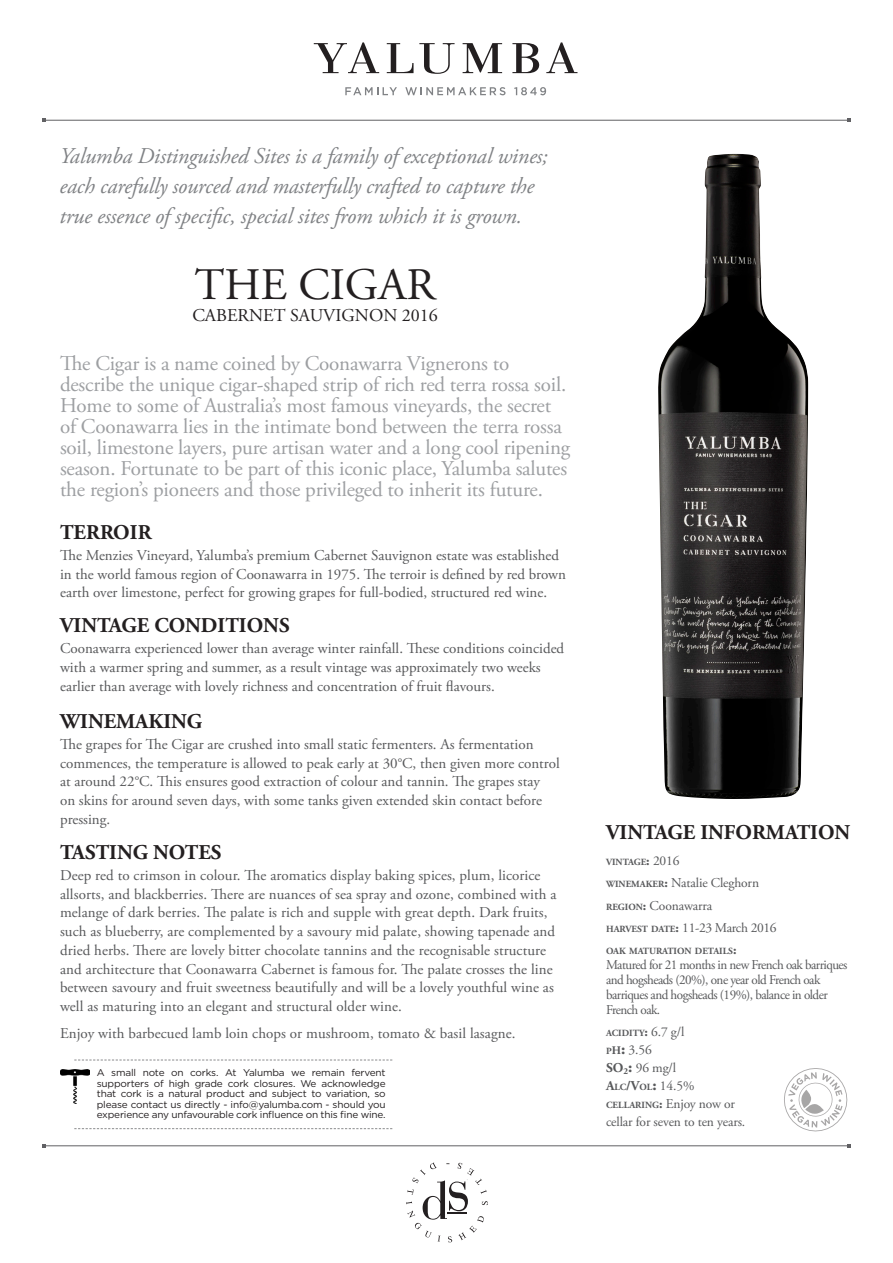
<style>
.page{position:relative;width:893px;height:1263px;background:#fff}
.page>*{position:absolute;margin:0;border:0;box-sizing:border-box;transform-origin:0 0}
.t1{font:45px "Adobe Garamond Pro";color:#231f20}
.Body1{font:italic 22.5px/30px "Adobe Garamond Pro";letter-spacing:-.01em;color:#808285}
.Body1-2{font:21px/21px "Adobe Garamond Pro";letter-spacing:-.01em;color:#9d9fa2}
.Body1-3{font:700 21px "Adobe Garamond Pro";color:#231f20}
.Med_Cd{font:700 21px "Adobe Garamond Pro";color:#231f20}
.t2{font:18px "Adobe Garamond Pro";color:#231f20}
.Body1-4{font:15px/18.8px "Adobe Garamond Pro";color:#57585a}
.t3{font:13.5px/15px "Adobe Garamond Pro";letter-spacing:-.04em;color:#57585a}
.t4{font:13.5px "Adobe Garamond Pro";letter-spacing:-.01em;color:#57585a}
.t5{font:9.75px/10.5px "Gotham";letter-spacing:-.02em;color:#231f20;text-align:justify}
.t6{font:700 9.45px "Adobe Garamond Pro";color:#57585a}
.s1{font-size:13.5px}
.s2{font-weight:400;font-size:13.5px}
.s3{font-weight:700;font-size:9.45px}
.s4{font-weight:700}
.s5{font-weight:700;font-size:11.55px}
.s6{font-weight:700;font-size:16.5px}
</style>
<div class="page">
<img style="left:658px;top:154px;width:150px;height:645px">
<svg style="left:406px;top:1162px;width:82px;height:80px"></svg>
<hr style="left:44px;top:120px;width:805px;height:1px;background:#616164">
<hr style="left:44px;top:1145px;width:805px;height:1px;background:#616164">
<svg style="left:345px;top:87px;width:52px;height:8px"></svg>
<svg style="left:405px;top:87px;width:100px;height:8px"></svg>
<svg style="left:514px;top:87px;width:32px;height:8px"></svg>
<svg style="left:314px;top:42px;width:263px;height:32px"></svg>
<svg style="left:74px;top:1060px;width:318px;height:1px"></svg>
<svg style="left:74px;top:1128px;width:318px;height:1px"></svg>
<img style="left:60px;top:1069px;width:29px;height:34px">
<svg style="left:784px;top:1068px;width:63px;height:63px"></svg>
<p class="Body1" style="left:60px;top:141px;width:490px">Yalumba Distinguished Sites is a family of exceptional wines;</p>
<p class="Body1" style="left:60px;top:171px;width:476px">each carefully sourced and masterfully crafted to capture the true essence of specific, special sites from which it is grown.</p>
<p class="t1" style="left:195px;top:258px;width:242px">THE CIGAR</p>
<p class="t2" style="left:192px;top:305px;width:247px">CABERNET SAUVIGNON 2016</p>
<p class="Body1-2" style="left:60px;top:354px;width:512px">The Cigar is a name coined by Coonawarra Vignerons to describe the unique cigar-shaped strip of rich red terra rossa soil.<br>Home to some of Australia’s most famous vineyards, the secret of Coonawarra lies in the intimate bond between the terra rossa soil, limestone layers, pure artisan water and a long cool ripening season. Fortunate to be part of this iconic place, Yalumba salutes the region’s pioneers and those privileged to inherit its future.</p>
<p class="Body1-3" style="left:60px;top:520px;width:93px">TERROIR</p>
<p class="Body1-4" style="left:60px;top:546px;width:507px">The Menzies Vineyard, Yalumba’s premium Cabernet Sauvignon estate was established in the world famous region of Coonawarra in 1975. The terroir is defined by red brown earth over limestone, perfect for growing grapes for full-bodied, structured red wine.</p>
<p class="Body1-3" style="left:60px;top:613px;width:231px">VINTAGE CONDITIONS</p>
<p class="Body1-4" style="left:60px;top:640px;width:506px">Coonawarra experienced lower than average winter rainfall. These conditions coincided with a warmer spring and summer, as a result vintage was approximately two weeks earlier than average with lovely richness and concentration of fruit flavours.</p>
<p class="Body1-3" style="left:60px;top:709px;width:144px">WINEMAKING</p>
<p class="Body1-4" style="left:60px;top:735px;width:501px">The grapes for The Cigar are crushed into small static fermenters. As fermentation commences, the temperature is allowed to peak early at 30°C, then given more control at around 22°C. This ensures good extraction of colour and tannin. The grapes stay<br>on skins for around seven days, with some tanks given extended skin contact before pressing.</p>
<p class="Body1-3" style="left:60px;top:840px;width:163px">TASTING NOTES</p>
<p class="Body1-4" style="left:60px;top:866px;width:498px">Deep red to crimson in colour. The aromatics display baking spices, plum, licorice allsorts, and blackberries. There are nuances of sea spray and ozone, combined with a melange of dark berries. The palate is rich and supple with great depth. Dark fruits, such as blueberry, are complemented by a savoury mid palate, showing tapenade and dried herbs. There are lovely bitter chocolate tannins and the recognisable structure and architecture that Coonawarra Cabernet is famous for. The palate crosses the line between savoury and fruit sweetness beautifully and will be a lovely youthful wine as well as maturing into an elegant and structural older wine.</p>
<p class="Body1-4" style="left:60px;top:1025px;width:457px">Enjoy with barbecued lamb loin chops or mushroom, tomato &amp; basil lasagne.</p>
<p class="t5" style="left:97px;top:1067px;width:290px">A small note on corks. At Yalumba we remain fervent supporters of high grade cork closures. We acknowledge that cork is a natural product and subject to variation, so please contact us directly - info@yalumba.com - should you experience any unfavourable cork influence on this fine wine.</p>
<p class="Med_Cd" style="left:606px;top:820px;width:246px">VINTAGE INFORMATION</p>
<p class="t6" style="left:606px;top:856px;width:75px">VINTAGE<span class="s1">:</span> <span class="s2">2016</span></p>
<p class="t4" style="left:606px;top:875px;width:155px"><span class="s3">WINEMAKER</span><span class="s4">:</span> Natalie Cleghorn</p>
<p class="t4" style="left:606px;top:897px;width:108px"><span class="s3">REGION</span><span class="s4">:</span> Coonawarra</p>
<p class="t3" style="left:606px;top:920px;width:172px"><span class="s3">HARVEST DATE</span><span class="s4">:</span> 11-23 March 2016</p>
<p class="t6" style="left:606px;top:945px;width:132px">OAK MATURATION DETAILS<span class="s1">:</span></p>
<p class="t3" style="left:606px;top:958px;width:243px">Matured for 21 months in new French oak barriques and hogsheads (20%), one year old French oak barriques and hogsheads (19%), balance in older French oak.</p>
<p class="t6" style="left:606px;top:1028px;width:80px">ACIDITY<span class="s1">:</span> <span class="s2">6.7 g/l</span></p>
<p class="t3" style="left:606px;top:1043px;width:47px"><span class="s3">P</span><span class="s5">H</span><span class="s6">:</span> 3.56</p>
<p class="t3" style="left:606px;top:1061px;width:72px"><span class="s4">SO</span><sub>2</sub><span class="s6">:</span> 96 mg/l</p>
<p class="t3" style="left:606px;top:1079px;width:90px"><span class="s4">A</span><span class="s3">LC</span><span class="s4">/V</span><span class="s3">OL</span><span class="s6">:</span> 14.5%</p>
<p class="t4" style="left:606px;top:1096px;width:131px"><span class="s3">CELLARING</span><span class="s4">:</span> Enjoy now or</p>
<p class="t4" style="left:606px;top:1114px;width:141px">cellar for seven to ten years.</p>
</div>
